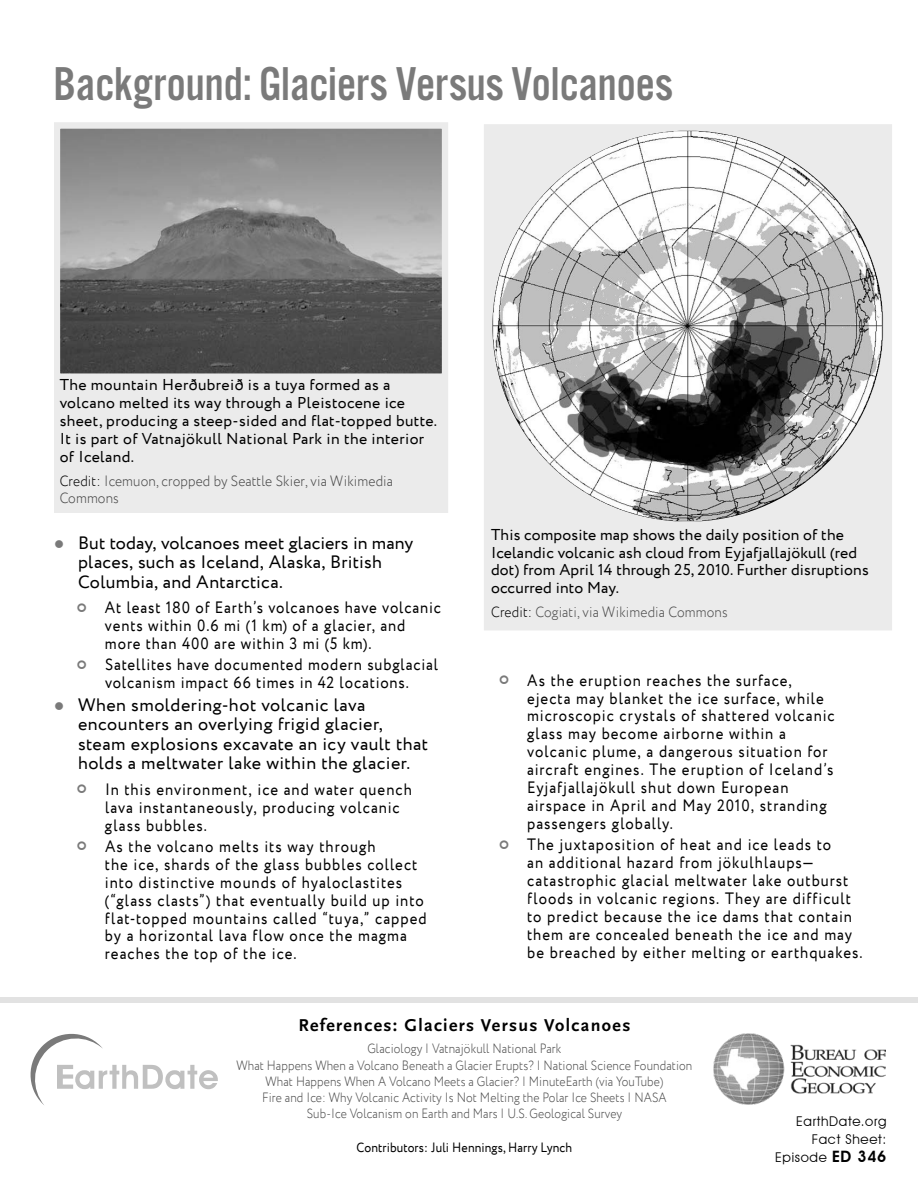
<style>
.page{position:relative;width:918px;height:1188px;background:#fff}
.page>*{position:absolute;margin:0;border:0;box-sizing:border-box;transform-origin:0 0}
.t1{font:49.35px "Alternate Got No 3 D";color:#7a7a7a}
.t2{font:18px/19.5px "Circe";letter-spacing:.02em;color:#000}
.t3{font:700 18px "Scala Sans Pro";letter-spacing:.075em;color:#000}
.t4{font:16.5px/18px "Circe";letter-spacing:.065em;color:#000;scale:.9 1}
.t5{font:15.75px/18px "Circe";letter-spacing:.01em;color:#000}
.t6{font:300 15px/18px "Circe";letter-spacing:.01em;color:#474747;scale:.9 1}
.t7{font:300 15px "Circe";letter-spacing:.01em;color:#4b4b4b;scale:.9 1}
.t8{font:300 13.5px/16.2px "Circe";letter-spacing:.01em;color:#4b4b4b;text-align:center;scale:.87 1}
.t9{font:13.5px "Circe";letter-spacing:.01em;color:#000;scale:.9 1}
.t10{font:13.5px/18px "Avant Garde IT Cby BT";letter-spacing:.05em;color:#000;text-align:right}
.s1{color:#000}
.s2{color:#7a7a7a}
.s3{font-weight:600;font-size:15.75px}
</style>
<div class="page">
<img style="left:713px;top:1034px;width:173px;height:71px">
<svg style="left:30px;top:1033px;width:188px;height:72px"></svg>
<div style="left:0;top:998px;width:918px;height:5px;background:#e2e2e2"></div>
<div style="left:54px;top:382px;width:394px;height:131px;background:#ebebeb"></div>
<svg style="left:54px;top:122px;width:394px;height:260px;background:#818181"></svg>
<div style="left:484px;top:124px;width:408px;height:506px;background:#ebebeb"></div>
<svg style="left:492px;top:131px;width:391px;height:391px"></svg>
<h1 class="t1" style="left:53px;top:58px;width:621px">Background: Glaciers Versus Volcanoes</h1>
<p class="t5" style="left:60px;top:376px;width:379px">The mountain Herðubreið is a tuya formed as a volcano melted its way through a Pleistocene ice sheet, producing a steep-sided and flat-topped butte.<br>It is part of Vatnajökull National Park in the interior of Iceland.</p>
<p class="t6" style="left:60px;top:472px;width:372px"><span class="s1">Credit:</span> Icemuon, cropped by Seattle Skier, via Wikimedia<br>Commons</p>
<p class="t2" style="left:78px;top:534px;width:337px;text-indent:-24px"><span class="s2">●</span> But today, volcanoes meet glaciers in many places, such as Iceland, Alaska, British<br>Columbia, and Antarctica.</p>
<p class="t4" style="left:105px;top:599px;width:375px">At least 180 of Earth’s volcanoes have volcanic vents within 0.6 mi (1 km) of a glacier, and more than 400 are within 3 mi (5 km).</p>
<p class="t4" style="left:105px;top:656px;width:372px">Satellites have documented modern subglacial volcanism impact 66 times in 42 locations.</p>
<p class="t2" style="left:78px;top:696px;width:352px;text-indent:-24px"><span class="s2">●</span> When smoldering-hot volcanic lava encounters an overlying frigid glacier, steam explosions excavate an icy vault that holds a meltwater lake within the glacier.</p>
<p class="t4" style="left:105px;top:781px;width:342px">In this environment, ice and water quench lava instantaneously, producing volcanic glass bubbles.</p>
<p class="t4" style="left:105px;top:838px;width:359px">As the volcano melts its way through<br>the ice, shards of the glass bubbles collect into distinctive mounds of hyaloclastites (“glass clasts”) that eventually build up into flat-topped mountains called “tuya,” capped by a horizontal lava flow once the magma reaches the top of the ice.</p>
<p class="t5" style="left:491px;top:526px;width:379px">This composite map shows the daily position of the Icelandic volcanic ash cloud from Eyjafjallajökull (red dot) from April 14 through 25, 2010. Further disruptions occurred into May.</p>
<p class="t7" style="left:491px;top:602px;width:264px"><span class="s1">Credit:</span> Cogiati, via Wikimedia Commons</p>
<p class="t4" style="left:527px;top:672px;width:343px">As the eruption reaches the surface, ejecta may blanket the ice surface, while microscopic crystals of shattered volcanic glass may become airborne within a volcanic plume, a dangerous situation for aircraft engines. The eruption of Iceland’s Eyjafjallajökull shut down European airspace in April and May 2010, stranding passengers globally.</p>
<p class="t4" style="left:527px;top:836px;width:374px">The juxtaposition of heat and ice leads to<br>an additional hazard from jökulhlaups— catastrophic glacial meltwater lake outburst floods in volcanic regions. They are difficult to predict because the ice dams that contain them are concealed beneath the ice and may be breached by either melting or earthquakes.</p>
<p class="t3" style="left:299px;top:1014px;width:333px">References: Glaciers Versus Volcanoes</p>
<p class="t8" style="left:236px;top:1041px;width:526px">Glaciology | Vatnajökull National Park<br>What Happens When a Volcano Beneath a Glacier Erupts? | National Science Foundation What Happens When A Volcano Meets a Glacier? | MinuteEarth (via YouTube)<br>Fire and Ice: Why Volcanic Activity Is Not Melting the Polar Ice Sheets | NASA<br>Sub-Ice Volcanism on Earth and Mars | U.S. Geological Survey</p>
<p class="t9" style="left:357px;top:1139px;width:241px">Contributors: Juli Hennings, Harry Lynch</p>
<p class="t10" style="left:775px;top:1113px;width:113px">EarthDate.org<br>Fact Sheet:<br>Episode <span class="s3">ED 346</span></p>
</div>
